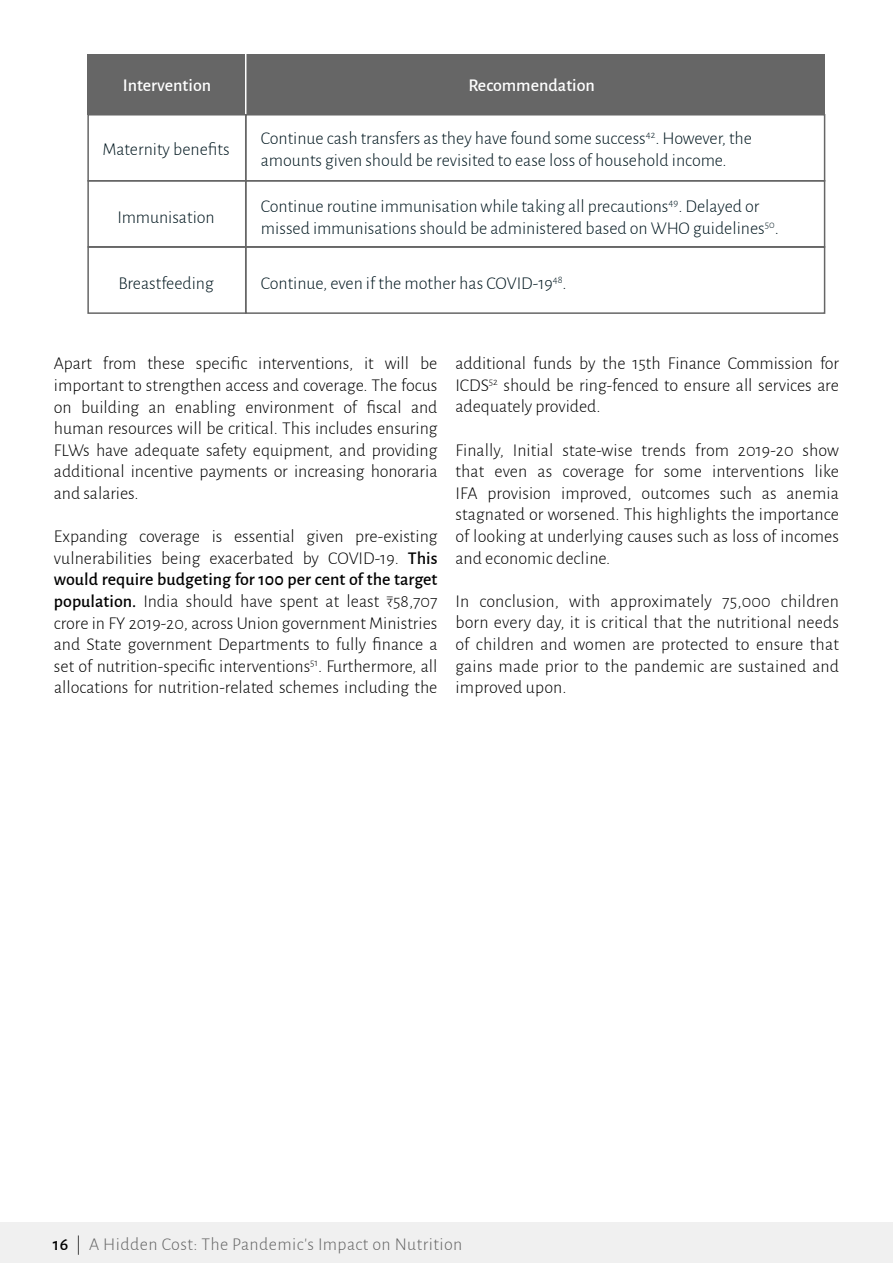
<style>
.page{position:relative;width:893px;height:1263px;background:#fff}
.page>*{position:absolute;margin:0;border:0;box-sizing:border-box;transform-origin:0 0}
.t1{font:300 18px/21.6px "Alegreya Sans";color:#000;text-align:justify}
.t2{font:300 18px/21.6px "Alegreya Sans";color:#00171f}
.t3{font:300 18px "Alegreya Sans";letter-spacing:.025em;color:#666}
.t4{font:500 18px "Alegreya Sans";color:#fff}
.s1{font-weight:500}
.s2{font-weight:500;color:#000}
.s3{color:#000}
</style>
<div class="page">
<div style="left:0;top:1222px;width:893px;height:41px;background:#f0f0f0"></div>
<div style="left:87px;top:54px;width:738px;height:60px;background:#666"></div>
<hr style="left:245px;top:54px;width:1px;height:60px;background:#fff">
<div style="left:245px;top:246px;width:580px;height:68px;border:2px solid #666"></div>
<div style="left:87px;top:180px;width:160px;height:68px;border:2px solid #666"></div>
<div style="left:87px;top:246px;width:160px;height:68px;border:2px solid #666"></div>
<div style="left:245px;top:114px;width:580px;height:68px;border:2px solid #666"></div>
<div style="left:87px;top:114px;width:160px;height:68px;border:2px solid #666"></div>
<p class="t4" style="left:123px;top:73px;width:90px">Intervention</p>
<p class="t2" style="left:103px;top:138px;width:129px">Maternity benefits</p>
<p class="t2" style="left:117px;top:206px;width:99px">Immunisation</p>
<p class="t2" style="left:118px;top:272px;width:97px">Breastfeeding</p>
<p class="t4" style="left:468px;top:73px;width:128px">Recommendation</p>
<p class="t2" style="left:261px;top:127px;width:492px">Continue cash transfers as they have found some success<sup>42</sup>. However, the amounts given should be revisited to ease loss of household income.</p>
<p class="t2" style="left:261px;top:195px;width:519px">Continue routine immunisation while taking all precautions<sup>49</sup>. Delayed or missed immunisations should be administered based on WHO guidelines<sup>50</sup>.</p>
<p class="t2" style="left:261px;top:272px;width:307px">Continue, even if the mother has COVID-19<sup>48</sup>.</p>
<p class="t1" style="left:54px;top:352px;width:385px">Apart from these specific interventions, it will be important to strengthen access and coverage. The focus on building an enabling environment of fiscal and human resources will be critical. This includes ensuring FLWs have adequate safety equipment, and providing additional incentive payments or increasing honoraria and salaries.</p>
<p class="t1" style="left:54px;top:525px;width:385px">Expanding coverage is essential given pre-existing vulnerabilities being exacerbated by COVID-19. <span class="s1">This would require budgeting for 100 per cent of the target population.</span> India should have spent at least ₹58,707 crore in FY 2019-20, across Union government Ministries and State government Departments to fully finance a set of nutrition-specific interventions<sup>51</sup>. Furthermore, all allocations for nutrition-related schemes including the</p>
<p class="t1" style="left:455px;top:352px;width:385px">additional funds by the 15th Finance Commission for ICDS<sup>52</sup> should be ring-fenced to ensure all services are adequately provided.</p>
<p class="t1" style="left:455px;top:438px;width:385px">Finally, Initial state-wise trends from 2019-20 show that even as coverage for some interventions like IFA provision improved, outcomes such as anemia stagnated or worsened. This highlights the importance of looking at underlying causes such as loss of incomes and economic decline.</p>
<p class="t1" style="left:455px;top:589px;width:385px">In conclusion, with approximately 75,000 children born every day, it is critical that the nutritional needs of children and women are protected to ensure that gains made prior to the pandemic are sustained and improved upon.</p>
<p class="t3" style="left:53px;top:1232px;width:411px"><span class="s2">16</span> <span class="s3">|</span> A Hidden Cost: The Pandemic's Impact on Nutrition</p>
</div>
